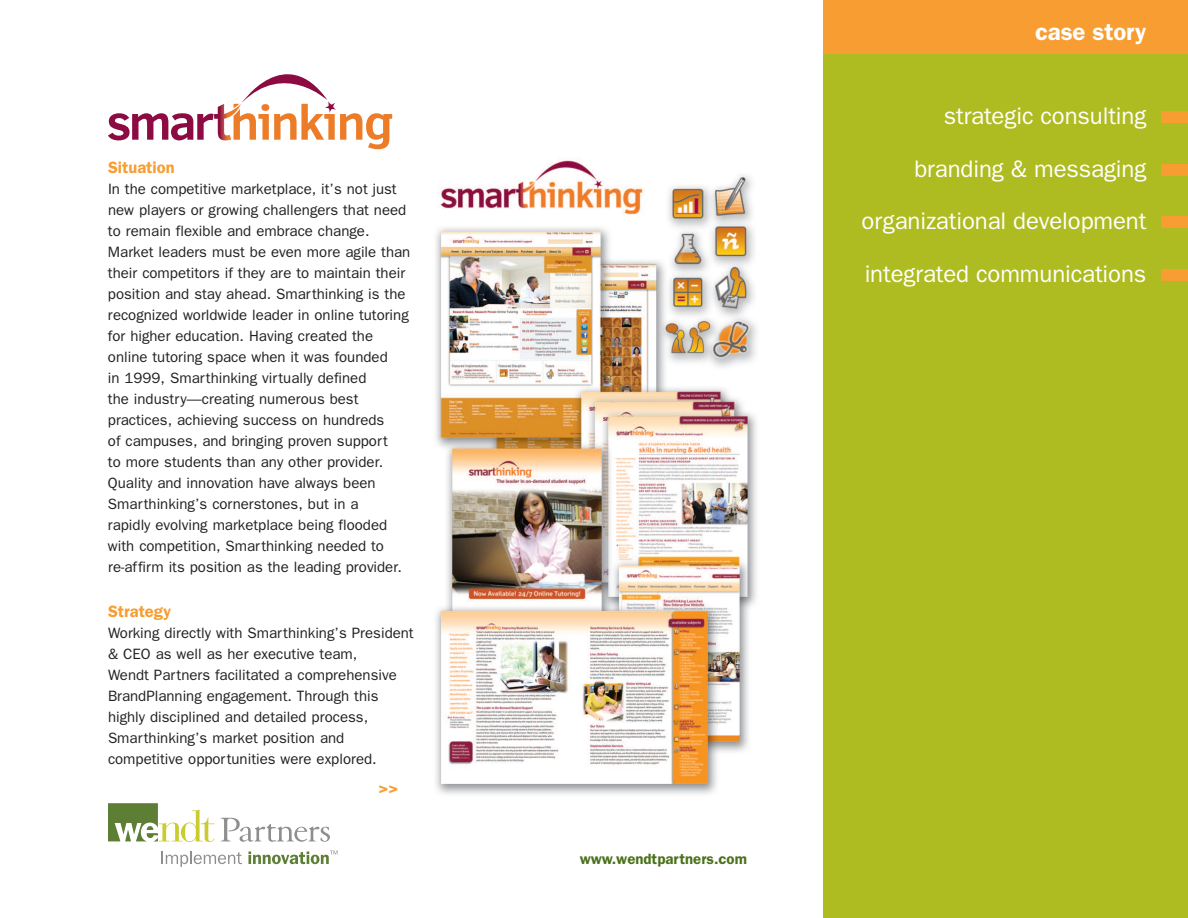
<style>
.page{position:relative;width:1188px;height:918px;background:#fff}
.page>*{position:absolute;margin:0;border:0;box-sizing:border-box;transform-origin:0 0}
.t1{font:24px/52.5px "Franklin Gothic";letter-spacing:-.005em;color:#fff;text-align:right}
.t2{font:600 24px "Franklin Gothic";letter-spacing:-.005em;color:#fff}
.t3{font:600 16.5px "Franklin Gothic";color:#f89d31}
.t4{font:15px/21px "Franklin Gothic";color:#231f20}
.t5{font:600 15px "Franklin Gothic";color:#4b711c}
</style>
<div class="page">
<div style="left:824px;top:0;width:364px;height:918px;background:#aebc21"></div>
<div style="left:1161px;top:111px;width:27px;height:12px;background:#f89d31"></div>
<div style="left:1161px;top:164px;width:27px;height:12px;background:#f89d31"></div>
<div style="left:1161px;top:216px;width:27px;height:12px;background:#f89d31"></div>
<div style="left:1161px;top:269px;width:27px;height:12px;background:#f89d31"></div>
<div style="left:824px;top:0;width:364px;height:54px;background:#f89d31"></div>
<svg style="left:108px;top:74px;width:284px;height:75px"></svg>
<img style="left:436px;top:159px;width:321px;height:635px">
<svg style="left:108px;top:803px;width:107px;height:39px"></svg>
<svg style="left:221px;top:818px;width:109px;height:24px"></svg>
<svg style="left:162px;top:852px;width:80px;height:15px"></svg>
<svg style="left:248px;top:851px;width:89px;height:13px"></svg>
<p class="t3" style="left:108px;top:158px;width:68px">Situation</p>
<p class="t4" style="left:108px;top:179px;width:304px">In the competitive marketplace, it’s not just new players or growing challengers that need to remain flexible and embrace change.<br>Market leaders must be even more agile than their competitors if they are to maintain their position and stay ahead. Smarthinking is the recognized worldwide leader in online tutoring for higher education. Having created the online tutoring space when it was founded<br>in 1999, Smarthinking virtually defined<br>the industry—creating numerous best practices, achieving success on hundreds<br>of campuses, and bringing proven support<br>to more students than any other provider.<br>Quality and innovation have always been Smarthinking’s cornerstones, but in a<br>rapidly evolving marketplace being flooded with competition, Smarthinking needed to re-affirm its position as the leading provider.</p>
<p class="t3" style="left:108px;top:602px;width:65px">Strategy</p>
<p class="t4" style="left:108px;top:623px;width:307px">Working directly with Smarthinking’s President &amp; CEO as well as her executive team,<br>Wendt Partners facilitated a comprehensive BrandPlanning engagement. Through this highly disciplined and detailed process, Smarthinking’s market position and competitive opportunities were explored.</p>
<p class="t3" style="left:378px;top:779px;width:21px">&gt;&gt;</p>
<h1 class="t2" style="left:1035px;top:18px;width:113px">case story</h1>
<h1 class="t1" style="left:862px;top:90px;width:286px">strategic consulting branding &amp; messaging organizational development integrated communications</h1>
<p class="t5" style="left:580px;top:850px;width:169px">www.wendtpartners.com</p>
</div>
